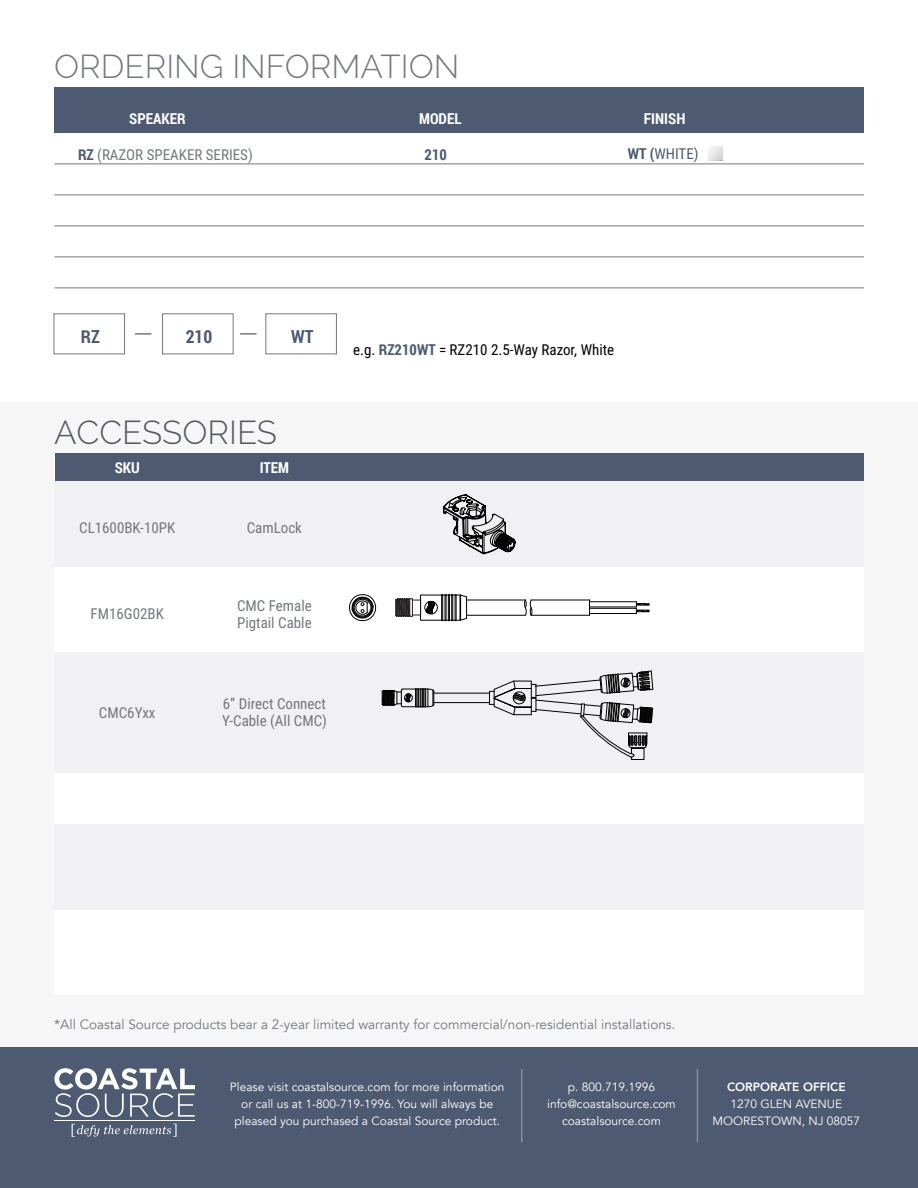
<style>
.page{position:relative;width:918px;height:1188px;background:#fff}
.page>*{position:absolute;margin:0;border:0;box-sizing:border-box;transform-origin:0 0}
.t1{font:300 33px "Raleway";color:#74777b}
.t2{font:300 33px "Raleway";color:#52555b}
.t3{font:700 18px "Roboto Condensed";color:#4e5a72}
.t4{font:15px/16.5px "Roboto Condensed";color:#74777b}
.t5{font:15px "Roboto Condensed";color:#000}
.t6{font:700 15px "Roboto Condensed";color:#fff}
.t7{font:15px "Roboto Condensed";color:#4e5a72}
.t8{font:700 15px "Roboto Condensed";color:#4e5a72}
.t9{font:13.5px "Avenir";color:#74777b}
.t10{font:12px "Avenir";color:#fff}
.t11{font:800 12px "Avenir";color:#fff}
.s1{font-weight:700;color:#4e5a72}
.s2{font-weight:700}
</style>
<div class="page">
<div style="left:0;top:403px;width:918px;height:644px;background:#f6f6f7"></div>
<hr style="left:0;top:144px;width:1px;height:55px;background:#4e5a72">
<div style="left:54px;top:87px;width:810px;height:46px;background:#4e5a72"></div>
<hr style="left:54px;top:164px;width:810px;height:1px;background:#74777b">
<hr style="left:54px;top:195px;width:810px;height:1px;background:#74777b">
<hr style="left:54px;top:226px;width:810px;height:1px;background:#74777b">
<hr style="left:54px;top:257px;width:810px;height:1px;background:#74777b">
<hr style="left:54px;top:288px;width:810px;height:1px;background:#74777b">
<div style="left:0;top:1047px;width:918px;height:141px;background:#4e5a72"></div>
<hr style="left:521px;top:1069px;width:1px;height:73px;background:#888a9c">
<hr style="left:697px;top:1069px;width:1px;height:73px;background:#888a9c">
<svg style="left:72px;top:1124px;width:105px;height:13px"></svg>
<svg style="left:54px;top:1068px;width:141px;height:49px"></svg>
<hr style="left:54px;top:1120px;width:141px;height:1px;background:#fff">
<div style="left:54px;top:314px;width:71px;height:40px;border:1px solid #74777b"></div>
<div style="left:162px;top:314px;width:71px;height:40px;border:1px solid #74777b"></div>
<div style="left:266px;top:314px;width:71px;height:40px;border:1px solid #74777b"></div>
<svg style="left:135px;top:333px;width:16px;height:2px"></svg>
<svg style="left:240px;top:333px;width:17px;height:2px"></svg>
<div style="left:54px;top:454px;width:810px;height:541px;background:#fff"></div>
<div style="left:55px;top:454px;width:809px;height:27px;background:#4e5a72"></div>
<div style="left:54px;top:481px;width:810px;height:86px;background:#f1f0f2"></div>
<div style="left:54px;top:652px;width:810px;height:120px;background:#f1f0f2"></div>
<div style="left:54px;top:824px;width:810px;height:85px;background:#f1f0f2"></div>
<svg style="left:443px;top:494px;width:72px;height:60px"></svg>
<hr style="left:467px;top:615px;width:58px;height:1px;background:#000">
<hr style="left:531px;top:615px;width:59px;height:1px;background:#000">
<hr style="left:531px;top:600px;width:59px;height:1px;background:#000">
<hr style="left:467px;top:600px;width:58px;height:1px;background:#000">
<svg style="left:524px;top:599px;width:8px;height:17px"></svg>
<svg style="left:589px;top:601px;width:1px;height:14px"></svg>
<hr style="left:590px;top:607px;width:46px;height:1px;background:#000">
<hr style="left:590px;top:601px;width:46px;height:1px;background:#000">
<hr style="left:590px;top:608px;width:46px;height:1px;background:#000">
<hr style="left:590px;top:613px;width:46px;height:1px;background:#000">
<svg style="left:636px;top:602px;width:14px;height:12px"></svg>
<svg style="left:349px;top:594px;width:27px;height:28px"></svg>
<svg style="left:395px;top:594px;width:72px;height:28px"></svg>
<hr style="left:434px;top:702px;width:55px;height:1px;background:#000">
<hr style="left:434px;top:693px;width:55px;height:1px;background:#000">
<svg style="left:382px;top:688px;width:53px;height:20px"></svg>
<svg style="left:489px;top:671px;width:164px;height:89px"></svg>
<p class="t1" style="left:54px;top:47px;width:407px">ORDERING INFORMATION</p>
<p class="t6" style="left:129px;top:108px;width:58px">SPEAKER</p>
<p class="t6" style="left:419px;top:108px;width:44px">MODEL</p>
<p class="t6" style="left:644px;top:108px;width:43px">FINISH</p>
<p class="t4" style="left:78px;top:146px;width:176px"><span class="s1">RZ</span> (RAZOR SPEAKER SERIES)</p>
<p class="t8" style="left:425px;top:144px;width:24px">210</p>
<p class="t7" style="left:628px;top:144px;width:72px"><span class="s2">WT (</span>WHITE)</p>
<p class="t3" style="left:81px;top:324px;width:20px">RZ</p>
<p class="t3" style="left:186px;top:324px;width:28px">210</p>
<p class="t3" style="left:291px;top:324px;width:24px">WT</p>
<p class="t2" style="left:54px;top:413px;width:225px">ACCESSORIES</p>
<p class="t6" style="left:115px;top:458px;width:27px">SKU</p>
<p class="t6" style="left:260px;top:458px;width:31px">ITEM</p>
<p class="t4" style="left:79px;top:518px;width:98px">CL1600BK-10PK</p>
<p class="t4" style="left:247px;top:518px;width:57px">CamLock</p>
<p class="t4" style="left:91px;top:605px;width:75px">FM16G02BK</p>
<p class="t4" style="left:99px;top:704px;width:58px">CMC6Yxx</p>
<p class="t4" style="left:237px;top:597px;width:76px">CMC Female<br>Pigtail Cable</p>
<p class="t4" style="left:222px;top:695px;width:106px">6” Direct Connect<br>Y-Cable (All CMC)</p>
<p class="t5" style="left:353px;top:339px;width:263px">e.g. <span class="s1">RZ210WT</span> = RZ210 2.5-Way Razor, White</p>
<p class="t9" style="left:54px;top:1016px;width:623px">*All Coastal Source products bear a 2-year limited warranty for commercial/non-residential installations.</p>
<p class="t10" style="left:230px;top:1079px;width:276px">Please visit coastalsource.com for more information</p>
<p class="t10" style="left:241px;top:1097px;width:254px">or call us at 1-800-719-1996. You will always be</p>
<p class="t10" style="left:235px;top:1114px;width:267px">pleased you purchased a Coastal Source product.</p>
<p class="t10" style="left:568px;top:1079px;width:89px">p. 800.719.1996</p>
<p class="t10" style="left:547px;top:1097px;width:130px">info@coastalsource.com</p>
<p class="t10" style="left:562px;top:1114px;width:100px">coastalsource.com</p>
<p class="t11" style="left:727px;top:1077px;width:120px">CORPORATE OFFICE</p>
<p class="t10" style="left:730px;top:1097px;width:113px">1270 GLEN AVENUE</p>
<p class="t10" style="left:713px;top:1114px;width:149px">MOORESTOWN, NJ 08057</p>
</div>
